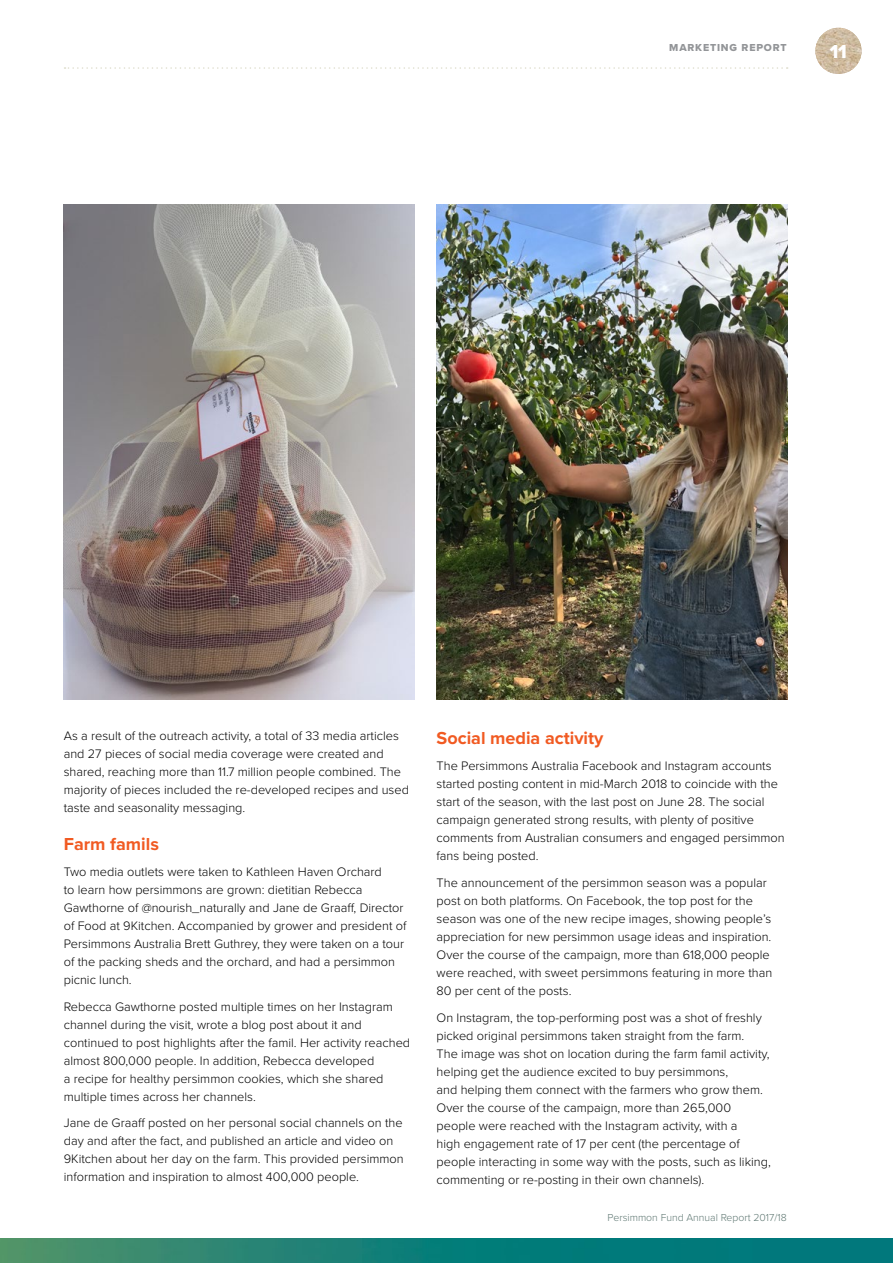
<style>
.page{position:relative;width:893px;height:1263px;background:#fff}
.page>*{position:absolute;margin:0;border:0;box-sizing:border-box;transform-origin:0 0}
.t1{font:19.5px "Proxima Nova Extrabld";color:#fff}
.t2{font:700 18px "Proxima Nova";color:#f15a22}
.t3{font:300 12.75px/18px "Proxima Nova";color:#000}
.t4{font:300 10.5px "Proxima Nova";color:#5e7772}
.t5{font:10.5px "Proxima Nova Extrabld";letter-spacing:.08em;color:#939598}
</style>
<div class="page">
<img style="left:0;top:1238px;width:893px;height:25px">
<img style="left:815px;top:28px;width:47px;height:46px;border-radius:23px">
<svg style="left:65px;top:67px;width:723px;height:2px"></svg>
<img style="left:437px;top:204px;width:350px;height:496px">
<img style="left:64px;top:204px;width:351px;height:496px">
<p class="t5" style="left:669px;top:39px;width:119px">MARKETING REPORT</p>
<h1 class="t1" style="left:830px;top:37px;width:19px">11</h1>
<p class="t3" style="left:64px;top:726px;width:347px">As a result of the outreach activity, a total of 33 media articles and 27 pieces of social media coverage were created and shared, reaching more than 11.7 million people combined. The majority of pieces included the re-developed recipes and used taste and seasonality messaging.</p>
<h2 class="t2" style="left:64px;top:830px;width:97px">Farm famils</h2>
<p class="t3" style="left:64px;top:862px;width:344px">Two media outlets were taken to Kathleen Haven Orchard<br>to learn how persimmons are grown: dietitian Rebecca Gawthorne of @nourish_naturally and Jane de Graaff, Director of Food at 9Kitchen. Accompanied by grower and president of Persimmons Australia Brett Guthrey, they were taken on a tour of the packing sheds and the orchard, and had a persimmon picnic lunch.</p>
<p class="t3" style="left:64px;top:997px;width:348px">Rebecca Gawthorne posted multiple times on her Instagram channel during the visit, wrote a blog post about it and continued to post highlights after the famil. Her activity reached almost 800,000 people. In addition, Rebecca developed<br>a recipe for healthy persimmon cookies, which she shared multiple times across her channels.</p>
<p class="t3" style="left:64px;top:1113px;width:341px">Jane de Graaff posted on her personal social channels on the day and after the fact, and published an article and video on 9Kitchen about her day on the farm. This provided persimmon information and inspiration to almost 400,000 people.</p>
<h2 class="t2" style="left:437px;top:724px;width:168px">Social media activity</h2>
<p class="t3" style="left:437px;top:756px;width:350px">The Persimmons Australia Facebook and Instagram accounts started posting content in mid-March 2018 to coincide with the start of the season, with the last post on June 28. The social campaign generated strong results, with plenty of positive comments from Australian consumers and engaged persimmon fans being posted.</p>
<p class="t3" style="left:437px;top:873px;width:337px">The announcement of the persimmon season was a popular post on both platforms. On Facebook, the top post for the season was one of the new recipe images, showing people’s appreciation for new persimmon usage ideas and inspiration.<br>Over the course of the campaign, more than 618,000 people were reached, with sweet persimmons featuring in more than 80 per cent of the posts.</p>
<p class="t3" style="left:437px;top:1007px;width:336px">On Instagram, the top-performing post was a shot of freshly picked original persimmons taken straight from the farm.<br>The image was shot on location during the farm famil activity, helping get the audience excited to buy persimmons,<br>and helping them connect with the farmers who grow them.<br>Over the course of the campaign, more than 265,000 people were reached with the Instagram activity, with a<br>high engagement rate of 17 per cent (the percentage of people interacting in some way with the posts, such as liking, commenting or re-posting in their own channels).</p>
<p class="t4" style="left:607px;top:1209px;width:181px">Persimmon Fund Annual Report 2017/18</p>
</div>
